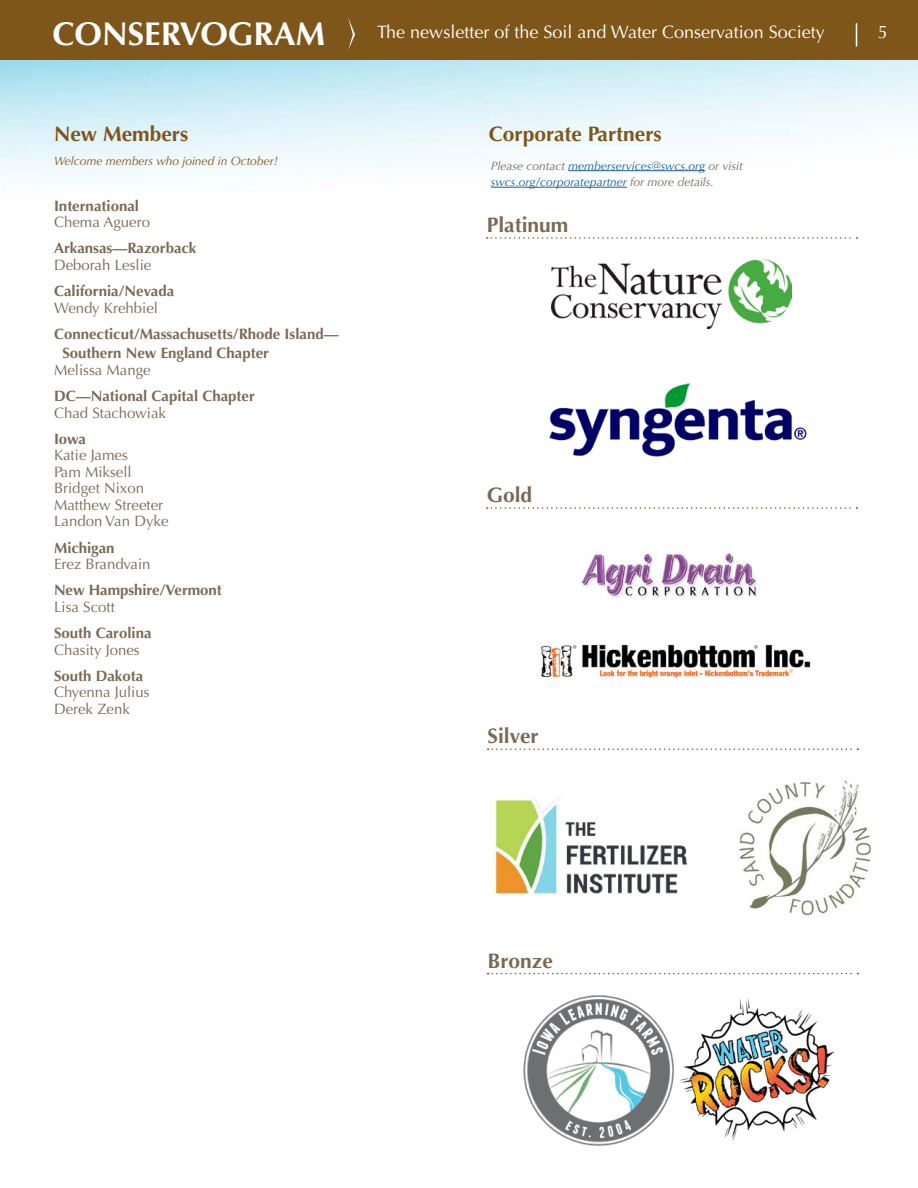
<style>
.page{position:relative;width:918px;height:1188px;background:#fff}
.page>*{position:absolute;margin:0;border:0;box-sizing:border-box;transform-origin:0 0}
.t1{font:700 33px "Optima";color:#fff}
.article_title{font:700 21px "Optima";color:#7f5619}
.body{font:700 21px "Optima";color:#7c6954}
.t2{font:18px "Optima";color:#fff}
.Chapter_names{font:700 15px/19.5px "Optima";color:#7c6954}
.Individual_names{font:15px "Optima";color:#7c6954}
.body-2{font:italic 12px/16.5px "Optima";color:#175d9e}
.byline{font:italic 12px "Optima";color:#7f5619}
.s1{color:#7c6954}
</style>
<div class="page">
<img style="left:0;top:59px;width:918px;height:254px">
<div style="left:0;top:0;width:918px;height:59px;background:#7f5619"></div>
<svg style="left:348px;top:18px;width:7px;height:32px"></svg>
<svg style="left:856px;top:23px;width:1px;height:23px"></svg>
<img style="left:549px;top:383px;width:258px;height:74px">
<img style="left:581px;top:551px;width:176px;height:47px">
<img style="left:541px;top:644px;width:270px;height:34px">
<hr style="left:568px;top:170px;width:137px;height:1px;background:#175d9e">
<hr style="left:491px;top:187px;width:136px;height:1px;background:#175d9e">
<svg style="left:487px;top:507px;width:371px;height:2px"></svg>
<svg style="left:487px;top:237px;width:371px;height:2px"></svg>
<svg style="left:488px;top:748px;width:370px;height:2px"></svg>
<svg style="left:488px;top:973px;width:370px;height:1px"></svg>
<img style="left:492px;top:797px;width:196px;height:98px">
<img style="left:739px;top:780px;width:132px;height:137px">
<img style="left:552px;top:259px;width:240px;height:70px">
<img style="left:523px;top:995px;width:151px;height:151px">
<img style="left:681px;top:997px;width:152px;height:144px">
<h1 class="t1" style="left:52px;top:14px;width:274px">CONSERVOGRAM</h1>
<p class="t2" style="left:377px;top:22px;width:449px">The newsletter of the Soil and Water Conservation Society</p>
<p class="t2" style="left:878px;top:22px;width:12px">5</p>
<p class="article_title" style="left:54px;top:121px;width:136px">New Members</p>
<p class="byline" style="left:54px;top:154px;width:225px">Welcome members who joined in October!</p>
<p class="Chapter_names" style="left:54px;top:196px;width:87px">International</p>
<p class="Individual_names" style="left:54px;top:213px;width:98px">Chema Aguero</p>
<p class="Chapter_names" style="left:54px;top:239px;width:144px">Arkansas—Razorback</p>
<p class="Individual_names" style="left:54px;top:256px;width:99px">Deborah Leslie</p>
<p class="Chapter_names" style="left:54px;top:282px;width:122px">California/Nevada</p>
<p class="Individual_names" style="left:54px;top:299px;width:106px">Wendy Krehbiel</p>
<p class="Chapter_names" style="left:62px;top:324px;width:278px;text-indent:-8px">Connecticut/Massachusetts/Rhode Island—<br>Southern New England Chapter</p>
<p class="Individual_names" style="left:54px;top:361px;width:98px">Melissa Mange</p>
<p class="Chapter_names" style="left:54px;top:387px;width:202px">DC—National Capital Chapter</p>
<p class="Individual_names" style="left:54px;top:404px;width:114px">Chad Stachowiak</p>
<p class="Chapter_names" style="left:54px;top:429px;width:34px">Iowa</p>
<p class="Individual_names" style="left:54px;top:447px;width:75px">Katie James</p>
<p class="Individual_names" style="left:54px;top:463px;width:79px">Pam Miksell</p>
<p class="Individual_names" style="left:54px;top:480px;width:92px">Bridget Nixon</p>
<p class="Individual_names" style="left:54px;top:496px;width:111px">Matthew Streeter</p>
<p class="Individual_names" style="left:54px;top:513px;width:116px">Landon Van Dyke</p>
<p class="Chapter_names" style="left:54px;top:538px;width:62px">Michigan</p>
<p class="Individual_names" style="left:54px;top:555px;width:98px">Erez Brandvain</p>
<p class="Chapter_names" style="left:54px;top:581px;width:169px">New Hampshire/Vermont</p>
<p class="Individual_names" style="left:54px;top:598px;width:62px">Lisa Scott</p>
<p class="Chapter_names" style="left:54px;top:624px;width:99px">South Carolina</p>
<p class="Individual_names" style="left:54px;top:641px;width:87px">Chasity Jones</p>
<p class="Chapter_names" style="left:54px;top:666px;width:91px">South Dakota</p>
<p class="Individual_names" style="left:54px;top:684px;width:97px">Chyenna Julius</p>
<p class="Individual_names" style="left:54px;top:700px;width:77px">Derek Zenk</p>
<p class="article_title" style="left:489px;top:121px;width:174px">Corporate Partners</p>
<p class="body-2" style="left:491px;top:157px;width:253px"><span class="s1">Please contact</span> memberservices@swcs.org <span class="s1">or visit </span>swcs.org/corporatepartner <span class="s1">for more details.</span></p>
<p class="body" style="left:487px;top:213px;width:83px">Platinum</p>
<p class="body" style="left:487px;top:483px;width:47px">Gold</p>
<p class="body" style="left:488px;top:724px;width:53px">Silver</p>
<p class="body" style="left:488px;top:948px;width:67px">Bronze</p>
</div>
